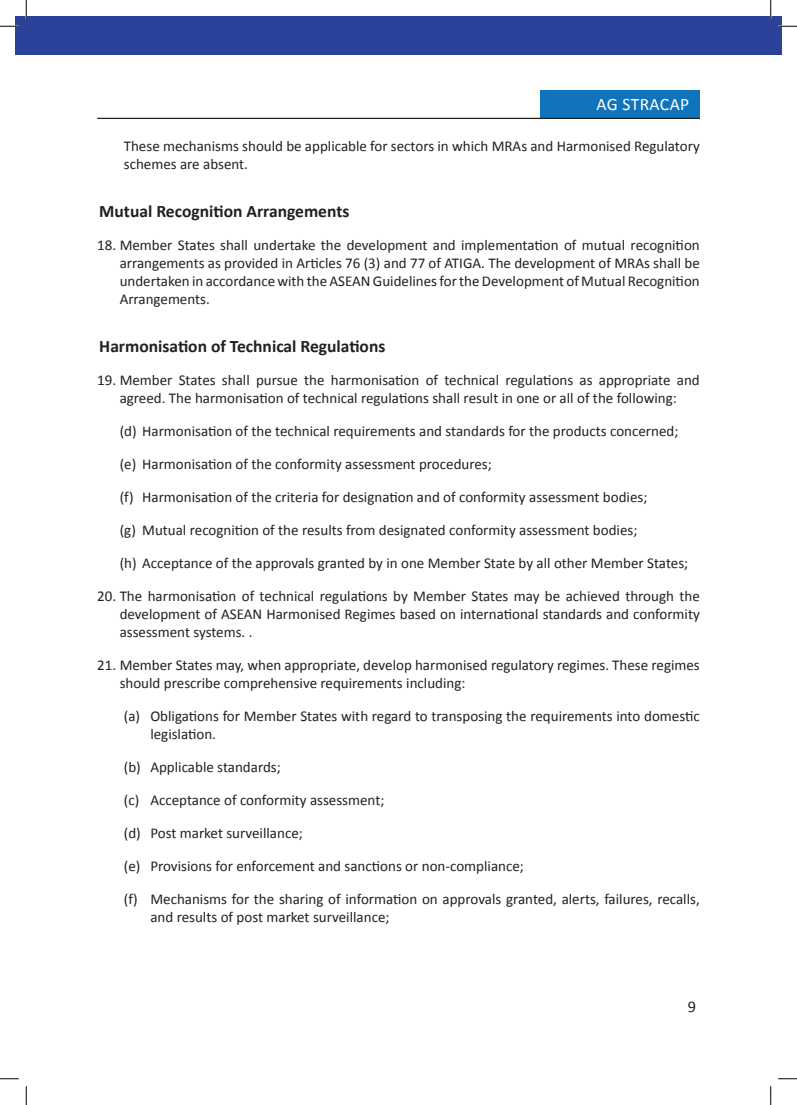
<style>
.page{position:relative;width:797px;height:1105px;background:#fff}
.page>*{position:absolute;margin:0;border:0;box-sizing:border-box;transform-origin:0 0}
.t1{font:700 17.5px "Calibri";color:#231f20}
.t2{font:17.5px "Calibri";letter-spacing:.02em;color:#fff}
.t3{font:16.25px "Calibri";color:#231f20}
.t4{font:15px/18px "Calibri";color:#231f20}
</style>
<div class="page">
<div style="left:540px;top:90px;width:159px;height:28px;background:#1074bc"></div>
<div style="left:16px;top:16px;width:765px;height:39px;background:#2b429b"></div>
<hr style="left:97px;top:118px;width:602px;height:1px;background:#231f20">
<svg style="left:0;top:25px;width:19px;height:2px"></svg>
<svg style="left:778px;top:25px;width:19px;height:2px"></svg>
<svg style="left:0;top:1078px;width:19px;height:1px"></svg>
<svg style="left:778px;top:1078px;width:19px;height:1px"></svg>
<svg style="left:25px;top:0;width:2px;height:19px"></svg>
<svg style="left:25px;top:1086px;width:2px;height:19px"></svg>
<svg style="left:770px;top:0;width:1px;height:19px"></svg>
<svg style="left:770px;top:1086px;width:1px;height:19px"></svg>
<p class="t2" style="left:596px;top:93px;width:94px">AG STRACAP</p>
<p class="t4" style="left:124px;top:137px;width:577px">These mechanisms should be applicable for sectors in which MRAs and Harmonised Regulatory schemes are absent.</p>
<p class="t1" style="left:99px;top:200px;width:252px">Mutual Recognition Arrangements</p>
<p class="t4" style="left:120px;top:236px;width:581px;text-align:justify;text-indent:-22px">18. Member States shall undertake the development and implementation of mutual recognition arrangements as provided in Articles 76 (3) and 77 of ATIGA. The development of MRAs shall be undertaken in accordance with the ASEAN Guidelines for the Development of Mutual Recognition Arrangements.</p>
<p class="t1" style="left:99px;top:335px;width:287px">Harmonisation of Technical Regulations</p>
<p class="t4" style="left:97px;top:371px;width:604px;text-align:center">19. Member States shall pursue the harmonisation of technical regulations as appropriate and agreed. The harmonisation of technical regulations shall result in one or all of the following:</p>
<p class="t4" style="left:120px;top:422px;width:560px">(d) Harmonisation of the technical requirements and standards for the products concerned;</p>
<p class="t4" style="left:120px;top:455px;width:373px">(e) Harmonisation of the conformity assessment procedures;</p>
<p class="t4" style="left:120px;top:488px;width:529px">(f) Harmonisation of the criteria for designation and of conformity assessment bodies;</p>
<p class="t4" style="left:120px;top:521px;width:519px">(g) Mutual recognition of the results from designated conformity assessment bodies;</p>
<p class="t4" style="left:120px;top:554px;width:570px">(h) Acceptance of the approvals granted by in one Member State by all other Member States;</p>
<p class="t4" style="left:120px;top:587px;width:581px;text-align:justify;text-indent:-22px">20. The harmonisation of technical regulations by Member States may be achieved through the development of ASEAN Harmonised Regimes based on international standards and conformity assessment systems. .</p>
<p class="t4" style="left:120px;top:656px;width:581px;text-indent:-22px">21. Member States may, when appropriate, develop harmonised regulatory regimes. These regimes should prescribe comprehensive requirements including:</p>
<p class="t4" style="left:150px;top:707px;width:551px;text-indent:-27px">(a) Obligations for Member States with regard to transposing the requirements into domestic legislation.</p>
<p class="t4" style="left:124px;top:758px;width:158px">(b) Applicable standards;</p>
<p class="t4" style="left:124px;top:791px;width:262px">(c) Acceptance of conformity assessment;</p>
<p class="t4" style="left:124px;top:824px;width:180px">(d) Post market surveillance;</p>
<p class="t4" style="left:124px;top:857px;width:401px">(e) Provisions for enforcement and sanctions or non-compliance;</p>
<p class="t4" style="left:150px;top:890px;width:551px;text-indent:-27px">(f) Mechanisms for the sharing of information on approvals granted, alerts, failures, recalls, and results of post market surveillance;</p>
<p class="t3" style="left:687px;top:996px;width:10px">9</p>
</div>
